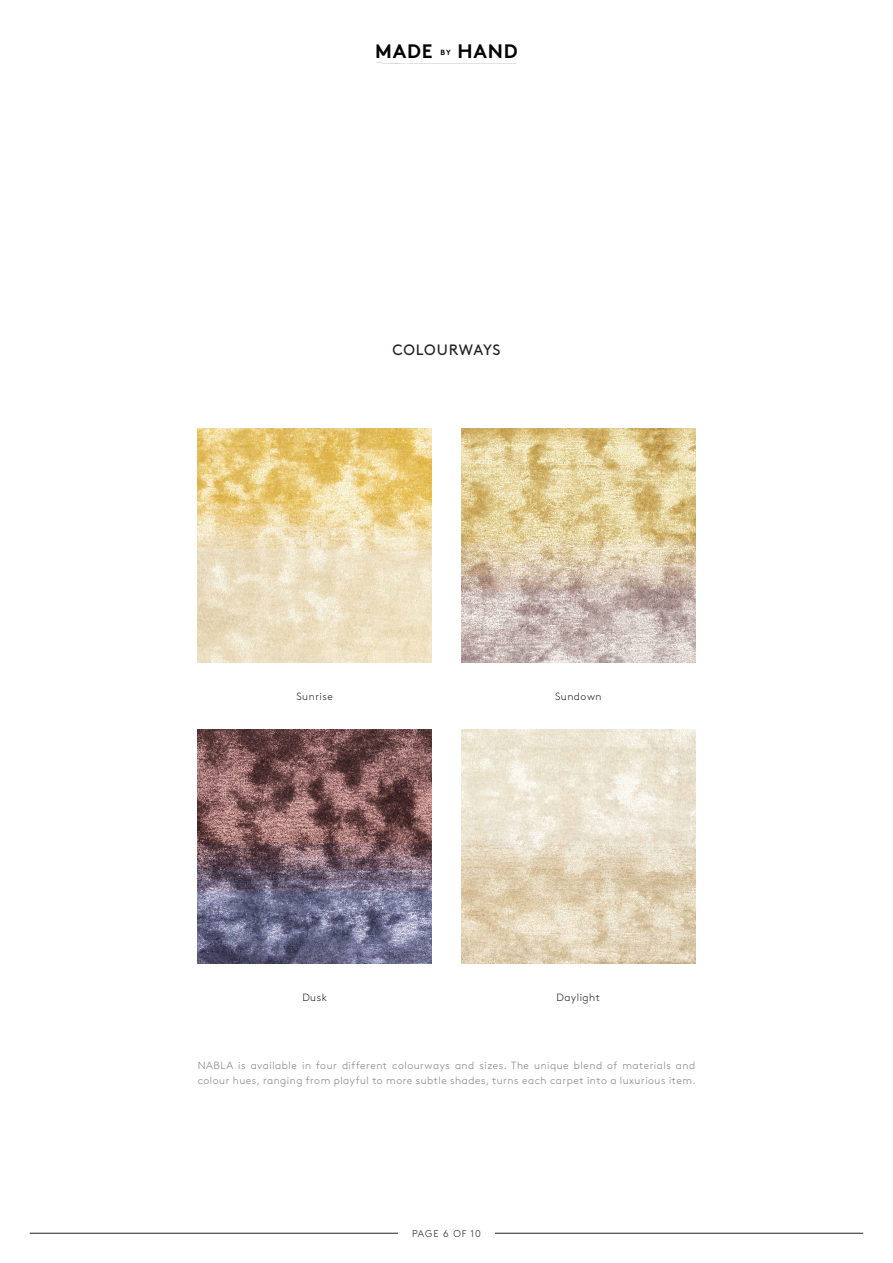
<style>
.page{position:relative;width:893px;height:1263px;background:#fff}
.page>*{position:absolute;margin:0;border:0;box-sizing:border-box;transform-origin:0 0}
.t1{font:700 19.5px "Brown Std";letter-spacing:.04em;color:#040503}
.t2{font:15px "Brown Std";letter-spacing:.04em;color:#231f20}
.t3{font:300 10.5px/15px "Brown Std";letter-spacing:.05em;color:#808285}
.t4{font:300 10.5px "Brown Std";letter-spacing:.05em;color:#231f20}
.t5{font:300 9.75px "Brown Std";letter-spacing:.1em;color:#231f20}
.t6{font:700 7.5px "Brown Std";color:#040503}
</style>
<div class="page">
<hr style="left:30px;top:1233px;width:368px;height:1px;background:#231f20">
<hr style="left:495px;top:1233px;width:368px;height:1px;background:#231f20">
<svg style="left:376px;top:62px;width:141px;height:2px"></svg>
<img style="left:198px;top:729px;width:234px;height:234px">
<img style="left:461px;top:729px;width:234px;height:234px">
<img style="left:461px;top:428px;width:234px;height:234px">
<img style="left:198px;top:428px;width:234px;height:234px">
<h1 class="t1" style="left:375px;top:39px;width:59px">MADE</h1>
<p class="t6" style="left:441px;top:48px;width:12px">BY</p>
<h1 class="t1" style="left:458px;top:40px;width:62px">HAND</h1>
<h2 class="t2" style="left:392px;top:341px;width:110px">COLOURWAYS</h2>
<p class="t4" style="left:296px;top:690px;width:38px">Sunrise</p>
<p class="t4" style="left:555px;top:690px;width:48px">Sundown</p>
<p class="t4" style="left:302px;top:991px;width:26px">Dusk</p>
<p class="t4" style="left:557px;top:991px;width:45px">Daylight</p>
<p class="t3" style="left:198px;top:1058px;width:500px">NABLA is available in four different colourways and sizes. The unique blend of materials and colour hues, ranging from playful to more subtle shades, turns each carpet into a luxurious item.</p>
<p class="t5" style="left:412px;top:1228px;width:70px">PAGE 6 OF 10</p>
</div>
